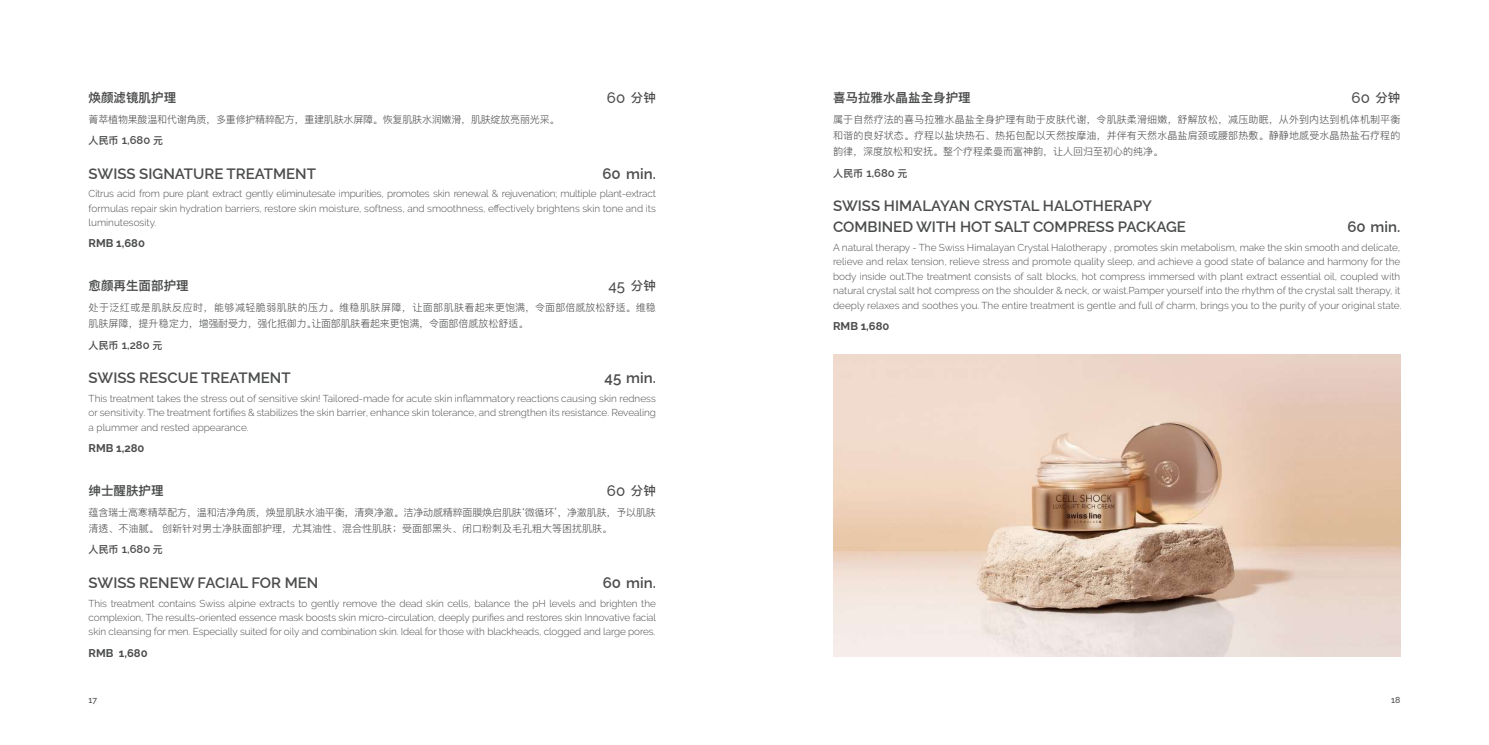
<style>
.page{position:relative;width:1489px;height:745px;background:#fff}
.page>*{position:absolute;margin:0;border:0;box-sizing:border-box;transform-origin:0 0}
.t1{font:600 15px/21.2px "Raleway";color:#4b4c4d}
.t2{font:500 15px "Raleway";color:#4b4c4d}
.t3{font:600 12.5px "Ping Fang HK";color:#4b4c4d}
.t4{font:600 11.25px "Raleway";color:#4b4c4d}
.t5{font:700 11.25px "Raleway";color:#4b4c4d}
.t6{font:300 10px/14.4px "Raleway";color:#4b4c4d;text-align:justify}
.t7{font:300 10px/16.2px "Ping Fang HK";color:#4b4c4d}
.t8{font:300 10px "Ping Fang HK";letter-spacing:-.02em;color:#4b4c4d}
.t9{font:500 8.75px "Raleway";color:#4b4c4d}
.s1{font-family:"Ping Fang HK";font-size:12.5px}
.s2{font-family:"Ping Fang HK";font-size:10px}
</style>
<div class="page">
<img style="left:833px;top:354px;width:567px;height:302px">
<p class="t3" style="left:89px;top:89px;width:89px">焕颜滤镜肌护理</p>
<h1 class="t2" style="left:607px;top:85px;width:50px">60 <span class="s1">分钟</span></h1>
<p class="t8" style="left:89px;top:113px;width:472px">菁萃植物果酸温和代谢角质,多重修护精粹配方,重建肌肤水屏障。恢复肌肤水润嫩滑,肌肤绽放亮丽光采。</p>
<p class="t4" style="left:89px;top:131px;width:76px"><span class="s2">人民币</span> 1,680 <span class="s2">元</span></p>
<h1 class="t1" style="left:89px;top:162px;width:229px">SWISS SIGNATURE TREATMENT</h1>
<h1 class="t1" style="left:602px;top:162px;width:55px">60 min.</h1>
<p class="t6" style="left:89px;top:186px;width:568px">Citrus acid from pure plant extract gently eliminutesate impurities, promotes skin renewal &amp; rejuvenation; multiple plant-extract formulas repair skin hydration barriers, restore skin moisture, softness, and smoothness, effectively brightens skin tone and its luminutesosity.</p>
<p class="t5" style="left:89px;top:234px;width:58px">RMB 1,680</p>
<p class="t3" style="left:89px;top:277px;width:102px">愈颜再生面部护理</p>
<h1 class="t2" style="left:608px;top:273px;width:49px">45 <span class="s1">分钟</span></h1>
<p class="t7" style="left:89px;top:299px;width:568px">处于泛红或是肌肤反应时,能够减轻脆弱肌肤的压力。维穩肌肤屏障,让面部肌肤看起来更饱满,令面部倍感放松舒适。维穩肌肤屏障,提升穩定力,增强耐受力,强化抵御力。让面部肌肤看起来更饱满,令面部倍感放松舒适。</p>
<p class="t4" style="left:89px;top:336px;width:75px"><span class="s2">人民币</span> 1,280 <span class="s2">元</span></p>
<h1 class="t1" style="left:89px;top:366px;width:203px">SWISS RESCUE TREATMENT</h1>
<h1 class="t1" style="left:604px;top:366px;width:53px">45 min.</h1>
<p class="t6" style="left:89px;top:391px;width:568px">This treatment takes the stress out of sensitive skin! Tailored-made for acute skin inflammatory reactions causing skin redness or sensitivity. The treatment fortifies &amp; stabilizes the skin barrier, enhance skin tolerance, and strengthen its resistance. Revealing a plummer and rested appearance.</p>
<p class="t5" style="left:89px;top:439px;width:57px">RMB 1,280</p>
<p class="t3" style="left:89px;top:482px;width:77px">绅士醒肤护理</p>
<h1 class="t2" style="left:607px;top:478px;width:50px">60 <span class="s1">分钟</span></h1>
<p class="t7" style="left:89px;top:503px;width:568px">蕴含瑞士高寒精萃配方,温和洁净角质,焕显肌肤水油平衡,清爽净澈。洁净动感精粹面膜焕启肌肤‘微循环’,净澈肌肤,予以肌肤清透、不油腻。 创新针对男士净肤面部护理,尤其油性、混合性肌肤;受面部黑头、闭口粉刺及毛孔粗大等困扰肌肤。</p>
<p class="t4" style="left:89px;top:540px;width:76px"><span class="s2">人民币</span> 1,680 <span class="s2">元</span></p>
<h1 class="t1" style="left:89px;top:570px;width:231px">SWISS RENEW FACIAL FOR MEN</h1>
<h1 class="t1" style="left:602px;top:570px;width:55px">60 min.</h1>
<p class="t6" style="left:89px;top:595px;width:569px">This treatment contains Swiss alpine extracts to gently remove the dead skin cells, balance the pH levels and brighten the complexion, The results-oriented essence mask boosts skin micro-circulation, deeply purifies and restores skin Innovative facial skin cleansing for men. Especially suited for oily and combination skin. Ideal for those with blackheads, clogged and large pores.</p>
<p class="t5" style="left:89px;top:643px;width:60px">RMB 1,680</p>
<p class="t3" style="left:833px;top:89px;width:139px">喜马拉雅水晶盐全身护理</p>
<h1 class="t2" style="left:1351px;top:85px;width:50px">60 <span class="s1">分钟</span></h1>
<p class="t7" style="left:833px;top:111px;width:568px;text-align:justify">属于自然疗法的喜马拉雅水晶盐全身护理有助于皮肤代谢,令肌肤柔滑细嫩,舒解放松,减压助眠,从外到内达到机体机制平衡和谐的良好状态。疗程以盐块热石、热拓包配以天然按摩油,并伴有天然水晶盐肩颈或腰部热敷。静静地感受水晶热盐石疗程的韵律,深度放松和安抚。整个疗程柔曼而富神韵,让人回归至初心的纯净。</p>
<p class="t4" style="left:833px;top:164px;width:76px"><span class="s2">人民币</span> 1,680 <span class="s2">元</span></p>
<h1 class="t1" style="left:833px;top:194px;width:354px">SWISS HIMALAYAN CRYSTAL HALOTHERAPY<br>COMBINED WITH HOT SALT COMPRESS PACKAGE</h1>
<h1 class="t1" style="left:1347px;top:215px;width:54px">60 min.</h1>
<p class="t6" style="left:833px;top:240px;width:570px;text-align:left">A natural therapy - The Swiss Himalayan Crystal Halotherapy , promotes skin metabolism, make the skin smooth and delicate, relieve and relax tension, relieve stress and promote quality sleep, and achieve a good state of balance and harmony for the body inside out.The treatment consists of salt blocks, hot compress immersed with plant extract essential oil, coupled with natural crystal salt hot compress on the shoulder &amp; neck, or waist.Pamper yourself into the rhythm of the crystal salt therapy, it deeply relaxes and soothes you. The entire treatment is gentle and full of charm, brings you to the purity of your original state.</p>
<p class="t5" style="left:833px;top:317px;width:58px">RMB 1,680</p>
<p class="t9" style="left:89px;top:692px;width:10px">17</p>
<p class="t9" style="left:1390px;top:692px;width:11px">18</p>
</div>
